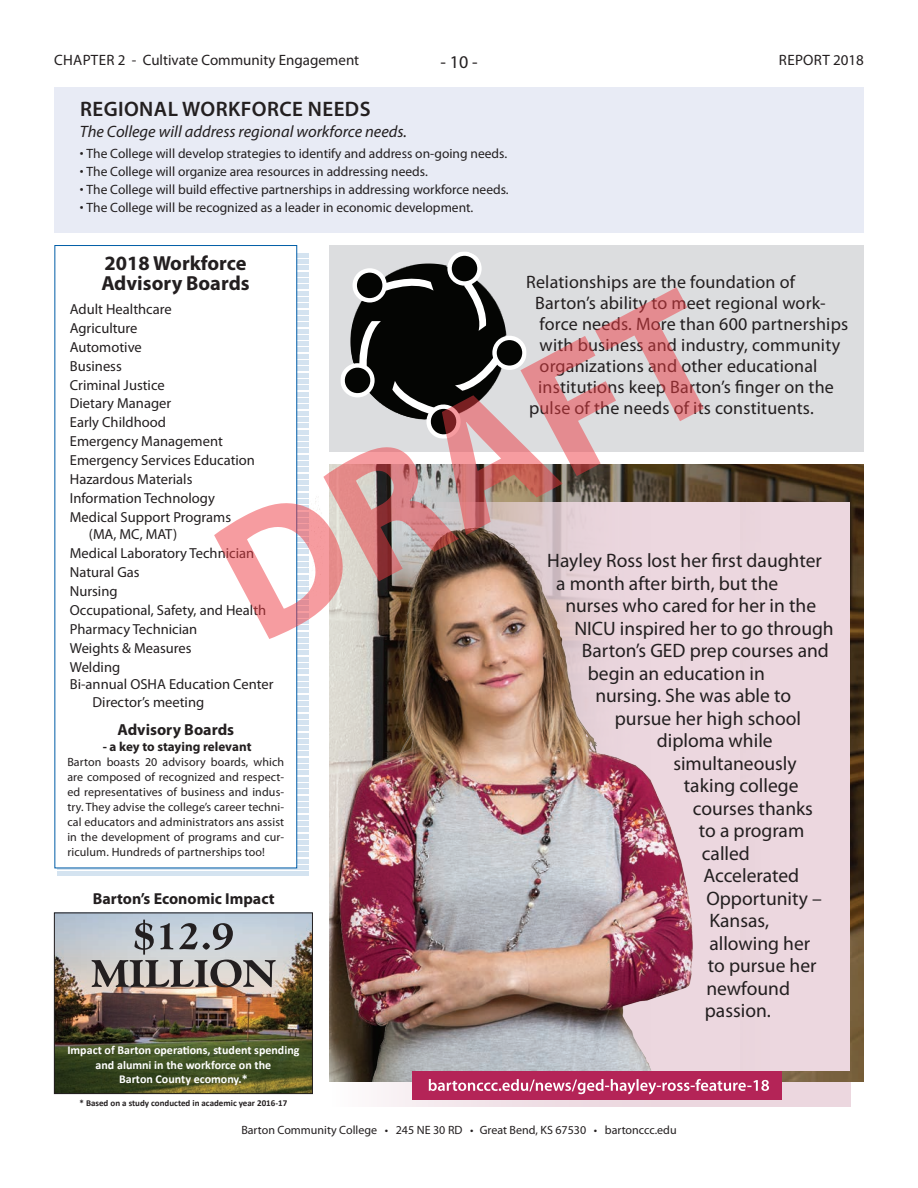
<style>
.page{position:relative;width:918px;height:1188px;background:#fff}
.page>*{position:absolute;margin:0;border:0;box-sizing:border-box;transform-origin:0 0}
.t1{font:600 21px "Myriad Pro";letter-spacing:.02em;color:#231f20}
.t2{font:700 20.4px/20.4px "Myriad Pro";color:#231f20}
.t3{font:19.5px "Myriad Pro";color:#231f20}
.t4{font:18px "Myriad Pro";letter-spacing:.01em;color:#231f20}
.t5{font:italic 16.5px "Myriad Pro";color:#231f20}
.t6{font:700 16.05px "Myriad Pro";color:#231f20}
.t7{font:700 15.9px "Myriad Pro";color:#231f20}
.t8{font:15px "Myriad Pro";color:#231f20}
.t9{font:15px "Myriad Pro";letter-spacing:.02em;color:#231f20}
.t10{font:14.55px/18.9px "Myriad Pro";color:#231f20}
.t11{font:13.5px "Myriad Pro";color:#231f20}
.t12{font:700 13.05px "Myriad Pro";letter-spacing:-.005em;color:#231f20}
.t13{font:12px/15px "Myriad Pro";color:#231f20;text-align:justify}
.t14{font:700 12px/14.4px "Calibri";color:#fff;text-align:center}
.t15{font:700 9px "Calibri";color:#231f20}
</style>
<div class="page">
<div style="left:329px;top:245px;width:535px;height:206px;background:#dcdddf"></div>
<div style="left:329px;top:991px;width:521px;height:116px;background:linear-gradient(to right,#f9f2f5,#e7cdd7)"></div>
<img style="left:704px;top:464px;width:160px;height:618px">
<div style="left:563px;top:502px;width:287px;height:569px;background:#ecd7df"></div>
<img style="left:307px;top:489px;width:437px;height:593px">
<svg style="left:297px;top:644px;width:11px;height:5px"></svg>
<svg style="left:297px;top:639px;width:11px;height:4px"></svg>
<svg style="left:297px;top:777px;width:11px;height:4px"></svg>
<svg style="left:297px;top:771px;width:11px;height:4px"></svg>
<svg style="left:297px;top:764px;width:11px;height:5px"></svg>
<svg style="left:297px;top:758px;width:11px;height:5px"></svg>
<svg style="left:297px;top:752px;width:11px;height:4px"></svg>
<svg style="left:297px;top:745px;width:11px;height:5px"></svg>
<svg style="left:297px;top:739px;width:11px;height:5px"></svg>
<svg style="left:297px;top:733px;width:11px;height:4px"></svg>
<svg style="left:297px;top:726px;width:11px;height:5px"></svg>
<svg style="left:297px;top:720px;width:11px;height:5px"></svg>
<svg style="left:297px;top:714px;width:11px;height:4px"></svg>
<svg style="left:297px;top:708px;width:11px;height:4px"></svg>
<svg style="left:297px;top:701px;width:11px;height:5px"></svg>
<svg style="left:297px;top:695px;width:11px;height:4px"></svg>
<svg style="left:297px;top:689px;width:11px;height:4px"></svg>
<svg style="left:297px;top:682px;width:11px;height:5px"></svg>
<svg style="left:297px;top:676px;width:11px;height:5px"></svg>
<svg style="left:297px;top:670px;width:11px;height:4px"></svg>
<svg style="left:297px;top:663px;width:11px;height:5px"></svg>
<svg style="left:297px;top:657px;width:11px;height:5px"></svg>
<svg style="left:297px;top:651px;width:11px;height:4px"></svg>
<hr style="left:57px;top:872px;width:251px;height:4px;background:#d4e3f0">
<svg style="left:57px;top:865px;width:251px;height:5px"></svg>
<svg style="left:297px;top:859px;width:11px;height:5px"></svg>
<svg style="left:297px;top:853px;width:11px;height:4px"></svg>
<svg style="left:297px;top:846px;width:11px;height:5px"></svg>
<svg style="left:297px;top:840px;width:11px;height:5px"></svg>
<svg style="left:297px;top:834px;width:11px;height:4px"></svg>
<svg style="left:297px;top:827px;width:11px;height:5px"></svg>
<svg style="left:297px;top:821px;width:11px;height:5px"></svg>
<svg style="left:297px;top:815px;width:11px;height:4px"></svg>
<svg style="left:297px;top:809px;width:11px;height:4px"></svg>
<svg style="left:297px;top:802px;width:11px;height:5px"></svg>
<svg style="left:297px;top:796px;width:11px;height:4px"></svg>
<svg style="left:297px;top:790px;width:11px;height:4px"></svg>
<svg style="left:297px;top:783px;width:11px;height:5px"></svg>
<svg style="left:297px;top:285px;width:11px;height:2px"></svg>
<svg style="left:297px;top:278px;width:11px;height:5px"></svg>
<svg style="left:297px;top:272px;width:11px;height:5px"></svg>
<svg style="left:297px;top:266px;width:11px;height:4px"></svg>
<svg style="left:297px;top:259px;width:11px;height:5px"></svg>
<svg style="left:297px;top:253px;width:11px;height:5px"></svg>
<div style="left:54px;top:245px;width:243px;height:623px;background:#fff"></div>
<img style="left:56px;top:915px;width:255px;height:177px">
<div style="left:54px;top:913px;width:259px;height:181px;border:1px solid #231f20"></div>
<svg style="left:92px;top:920px;width:184px;height:67px"></svg>
<div style="left:54px;top:87px;width:810px;height:145px;background:#e8ebf5"></div>
<svg style="left:447px;top:251px;width:35px;height:35px"></svg>
<div style="left:452px;top:256px;width:25px;height:25px;background:#040503;border-radius:50%"></div>
<svg style="left:352px;top:264px;width:133px;height:23px"></svg>
<svg style="left:214px;top:287px;width:490px;height:352px"></svg>
<div style="left:412px;top:1071px;width:369px;height:29px;background:#b42457"></div>
<svg style="left:429px;top:1079px;width:340px;height:15px"></svg>
<p class="t8" style="left:54px;top:51px;width:307px">CHAPTER 2 - Cultivate Community Engagement</p>
<p class="t4" style="left:440px;top:50px;width:39px">- 10 -</p>
<p class="t9" style="left:779px;top:51px;width:87px">REPORT 2018</p>
<h1 class="t1" style="left:80px;top:95px;width:292px">REGIONAL WORKFORCE NEEDS</h1>
<p class="t5" style="left:80px;top:122px;width:329px">The College will address regional workforce needs.</p>
<p class="t11" style="left:80px;top:145px;width:429px">• The College will develop strategies to identify and address on-going needs.</p>
<p class="t11" style="left:80px;top:163px;width:349px">• The College will organize area resources in addressing needs.</p>
<p class="t11" style="left:80px;top:181px;width:430px">• The College will build effective partnerships in addressing workforce needs.</p>
<p class="t11" style="left:80px;top:199px;width:395px">• The College will be recognized as a leader in economic development.</p>
<h2 class="t2" style="left:101px;top:252px;width:150px">2018 Workforce<br>Advisory Boards</h2>
<p class="t10" style="left:70px;top:299px;width:187px">Adult Healthcare<br>Agriculture<br>Automotive<br>Business<br>Criminal Justice<br>Dietary Manager<br>Early Childhood<br>Emergency Management<br>Emergency Services Education<br>Hazardous Materials<br>Information Technology<br>Medical Support Programs</p>
<p class="t10" style="left:70px;top:525px;width:198px;text-indent:19px">(MA, MC, MAT)<br>Medical Laboratory Technician<br>Natural Gas<br>Nursing<br>Occupational, Safety, and Health<br>Pharmacy Technician<br>Weights &amp; Measures<br>Welding</p>
<p class="t10" style="left:93px;top:676px;width:182px;line-height:17.4px;text-indent:-23px">Bi-annual OSHA Education Center<br>Director’s meeting</p>
<p class="t6" style="left:117px;top:719px;width:118px">Advisory Boards</p>
<p class="t12" style="left:103px;top:738px;width:150px">- a key to staying relevant</p>
<p class="t13" style="left:67px;top:755px;width:218px">Barton boasts 20 advisory boards, which are composed of recognized and respect&shy;ed representatives of business and indus&shy;try. They advise the college’s career techni&shy;cal educators and administrators ans assist in the development of programs and cur&shy;riculum. Hundreds of partnerships too!</p>
<p class="t7" style="left:93px;top:889px;width:183px">Barton’s Economic Impact</p>
<p class="t4" style="left:526px;top:270px;width:270px">Relationships are the foundation of</p>
<p class="t4" style="left:535px;top:291px;width:292px">Barton’s ability to meet regional work-</p>
<p class="t4" style="left:540px;top:312px;width:310px">force needs. More than 600 partnerships</p>
<p class="t4" style="left:540px;top:333px;width:302px">with business and industry, community</p>
<p class="t4" style="left:540px;top:354px;width:279px">organizations and other educational</p>
<p class="t4" style="left:538px;top:375px;width:297px">institutions keep Barton’s finger on the</p>
<p class="t4" style="left:529px;top:396px;width:286px">pulse of the needs of its constituents.</p>
<h3 class="t3" style="left:547px;top:548px;width:276px">Hayley Ross lost her first daughter</h3>
<h3 class="t3" style="left:556px;top:571px;width:224px">a month after birth, but the</h3>
<h3 class="t3" style="left:565px;top:593px;width:252px">nurses who cared for her in the</h3>
<h3 class="t3" style="left:574px;top:616px;width:261px">NICU inspired her to go through</h3>
<h3 class="t3" style="left:582px;top:639px;width:249px">Barton’s GED prep courses and</h3>
<h3 class="t3" style="left:588px;top:661px;width:179px">begin an education in</h3>
<h3 class="t3" style="left:595px;top:684px;width:197px">nursing. She was able to</h3>
<h3 class="t3" style="left:615px;top:706px;width:188px">pursue her high school</h3>
<h3 class="t3" style="left:657px;top:729px;width:117px">diploma while</h3>
<h3 class="t3" style="left:673px;top:751px;width:125px">simultaneously</h3>
<h3 class="t3" style="left:684px;top:774px;width:116px">taking college</h3>
<h3 class="t3" style="left:693px;top:796px;width:122px">courses thanks</h3>
<h3 class="t3" style="left:699px;top:819px;width:107px">to a program</h3>
<h3 class="t3" style="left:702px;top:841px;width:50px">called</h3>
<h3 class="t3" style="left:703px;top:864px;width:97px">Accelerated</h3>
<h3 class="t3" style="left:706px;top:886px;width:117px">Opportunity –</h3>
<h3 class="t3" style="left:709px;top:909px;width:61px">Kansas,</h3>
<h3 class="t3" style="left:709px;top:931px;width:102px">allowing her</h3>
<h3 class="t3" style="left:708px;top:954px;width:110px">to pursue her</h3>
<h3 class="t3" style="left:706px;top:976px;width:85px">newfound</h3>
<h3 class="t3" style="left:705px;top:999px;width:68px">passion.</h3>
<p class="t14" style="left:67px;top:1043px;width:234px">Impact of Barton operations, student spending and alumni in the workforce on the<br>Barton County ecomony.*</p>
<p class="t15" style="left:80px;top:1097px;width:209px">* Based on a study conducted in academic year 2016-17</p>
<p class="t13" style="left:241px;top:1122px;width:437px">Barton Community College • 245 NE 30 RD • Great Bend, KS 67530 • bartonccc.edu</p>
</div>
